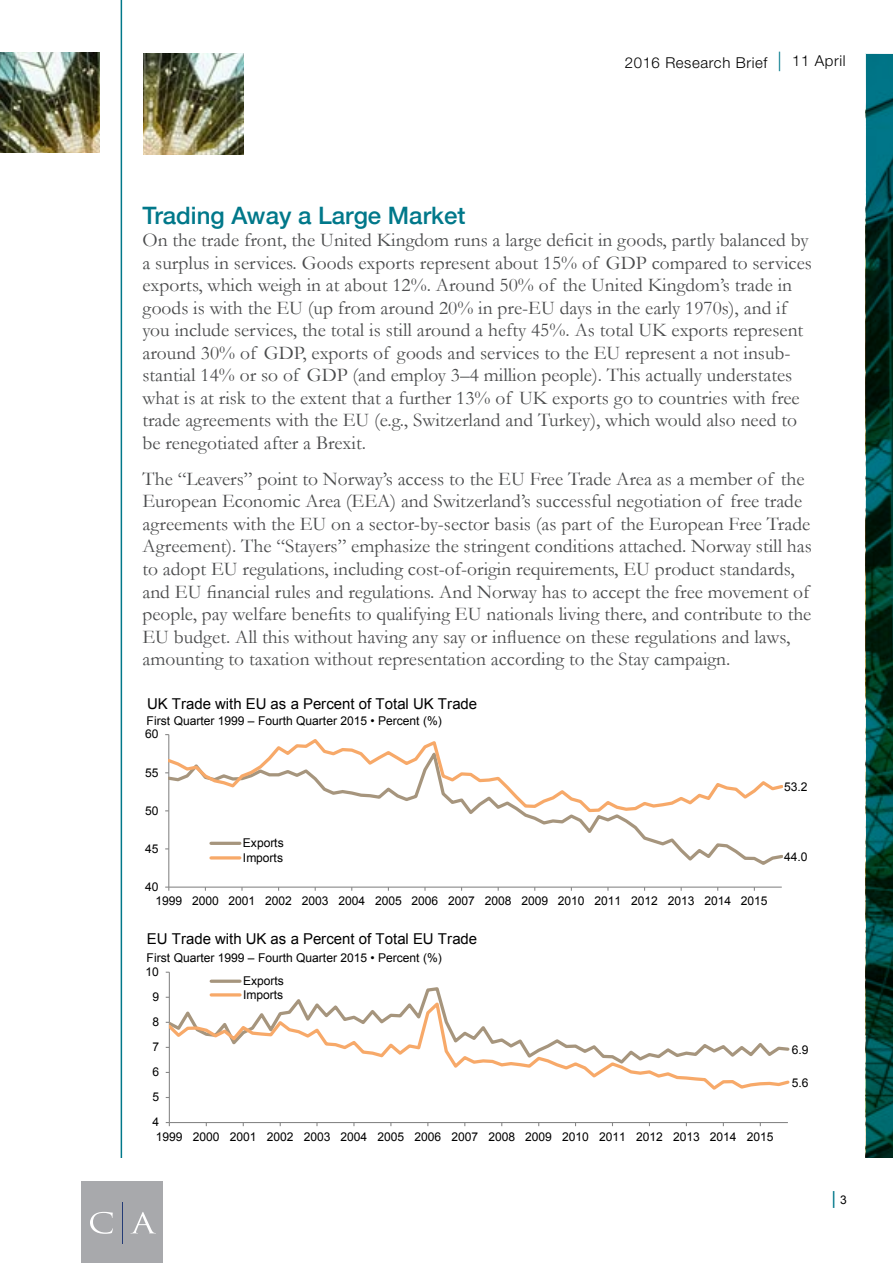
<style>
.page{position:relative;width:893px;height:1263px;background:#fff}
.page>*{position:absolute;margin:0;border:0;box-sizing:border-box;transform-origin:0 0}
.t1{font:500 24px "Helvetica Neue LT";color:#00788a}
.t2{font:19.5px/22.5px "Garamond";color:#4a4b4c}
.t3{font:18px "Arial";color:#00788a}
.t4{font:15px "Arial";color:#000}
.t5{font:300 15px "Helvetica Neue LT Std";letter-spacing:.04em;color:#000}
.t6{font:12.15px/14.4px "Arial";letter-spacing:-.005em;color:#000}
.s1{font-size:19.5px;color:#00788a}
.s2{font-size:12px;color:#000}
</style>
<div class="page">
<img style="left:866px;top:54px;width:27px;height:1103px">
<hr style="left:121px;top:0;width:1px;height:1159px;background:#00788a">
<img style="left:0;top:52px;width:100px;height:101px">
<img style="left:143px;top:54px;width:101px;height:100px">
<div style="left:82px;top:1181px;width:81px;height:81px;background:#a8a9ac"></div>
<hr style="left:122px;top:1202px;width:1px;height:41px;background:#233b76">
<svg style="left:90px;top:1212px;width:66px;height:22px"></svg>
<hr style="left:168px;top:735px;width:1px;height:152px;background:#868686">
<hr style="left:169px;top:886px;width:613px;height:2px;background:#868686">
<svg style="left:169px;top:814px;width:614px;height:53px"></svg>
<svg style="left:169px;top:736px;width:614px;height:78px"></svg>
<hr style="left:211px;top:842px;width:29px;height:3px;background:#a6957d">
<hr style="left:211px;top:856px;width:29px;height:3px;background:#f7a969">
<hr style="left:169px;top:972px;width:1px;height:150px;background:#868686">
<hr style="left:169px;top:1122px;width:619px;height:1px;background:#868686">
<svg style="left:169px;top:998px;width:620px;height:94px"></svg>
<svg style="left:211px;top:979px;width:29px;height:4px"></svg>
<hr style="left:211px;top:993px;width:29px;height:3px;background:#f7a969">
<p class="t5" style="left:625px;top:53px;width:222px">2016 Research Brief <span class="s1">|</span> 11 April</p>
<p class="t1" style="left:142px;top:201px;width:324px">Trading Away a Large Market</p>
<p class="t2" style="left:142px;top:229px;width:671px">On the trade front, the United Kingdom runs a large deficit in goods, partly balanced by a surplus in services. Goods exports represent about 15% of GDP compared to services exports, which weigh in at about 12%. Around 50% of the United Kingdom’s trade in goods is with the EU (up from around 20% in pre-EU days in the early 1970s), and if you include services, the total is still around a hefty 45%. As total UK exports represent around 30% of GDP, exports of goods and services to the EU represent a not insub&shy;stantial 14% or so of GDP (and employ 3–4 million people). This actually understates what is at risk to the extent that a further 13% of UK exports go to countries with free trade agreements with the EU (e.g., Switzerland and Turkey), which would also need to be renegotiated after a Brexit.</p>
<p class="t2" style="left:142px;top:467px;width:671px">The “Leavers” point to Norway’s access to the EU Free Trade Area as a member of the European Economic Area (EEA) and Switzerland’s successful negotiation of free trade agreements with the EU on a sector-by-sector basis (as part of the European Free Trade Agreement). The “Stayers” emphasize the stringent conditions attached. Norway still has to adopt EU regulations, including cost-of-origin requirements, EU product standards, and EU financial rules and regulations. And Norway has to accept the free movement of people, pay welfare benefits to qualifying EU nationals living there, and contribute to the EU budget. All this without having any say or influence on these regulations and laws, amounting to taxation without representation according to the Stay campaign.</p>
<p class="t4" style="left:147px;top:693px;width:332px">UK Trade with EU as a Percent of Total UK Trade</p>
<p class="t6" style="left:147px;top:713px;width:297px">First Quarter 1999 – Fourth Quarter 2015 • Percent (%)</p>
<p class="t6" style="left:145px;top:727px;width:15px">60</p>
<p class="t6" style="left:145px;top:765px;width:15px">55</p>
<p class="t6" style="left:145px;top:803px;width:15px">50</p>
<p class="t6" style="left:145px;top:841px;width:15px">45</p>
<p class="t6" style="left:145px;top:879px;width:15px">40</p>
<p class="t6" style="left:243px;top:836px;width:42px">Exports<br>Imports</p>
<p class="t6" style="left:155px;top:894px;width:614px">1999 2000 2001 2002 2003 2004 2005 2006 2007 2008 2009 2010 2011 2012 2013 2014 2015</p>
<p class="t6" style="left:784px;top:780px;width:25px">53.2</p>
<p class="t6" style="left:784px;top:849px;width:25px">44.0</p>
<p class="t4" style="left:147px;top:929px;width:332px">EU Trade with UK as a Percent of Total EU Trade</p>
<p class="t6" style="left:147px;top:951px;width:297px">First Quarter 1999 – Fourth Quarter 2015 • Percent (%)</p>
<p class="t6" style="left:146px;top:965px;width:15px">10</p>
<p class="t6" style="left:152px;top:990px;width:8px">9</p>
<p class="t6" style="left:152px;top:1015px;width:8px">8</p>
<p class="t6" style="left:152px;top:1040px;width:8px">7</p>
<p class="t6" style="left:152px;top:1065px;width:8px">6</p>
<p class="t6" style="left:152px;top:1090px;width:8px">5</p>
<p class="t6" style="left:152px;top:1115px;width:8px">4</p>
<p class="t6" style="left:243px;top:974px;width:42px;line-height:13.6px">Exports<br>Imports</p>
<p class="t6" style="left:156px;top:1129px;width:619px">1999 2000 2001 2002 2003 2004 2005 2006 2007 2008 2009 2010 2011 2012 2013 2014 2015</p>
<p class="t6" style="left:792px;top:1042px;width:18px">6.9</p>
<p class="t6" style="left:792px;top:1075px;width:18px">5.6</p>
<p class="t3" style="left:831px;top:1186px;width:17px">| <span class="s2">3</span></p>
</div>
